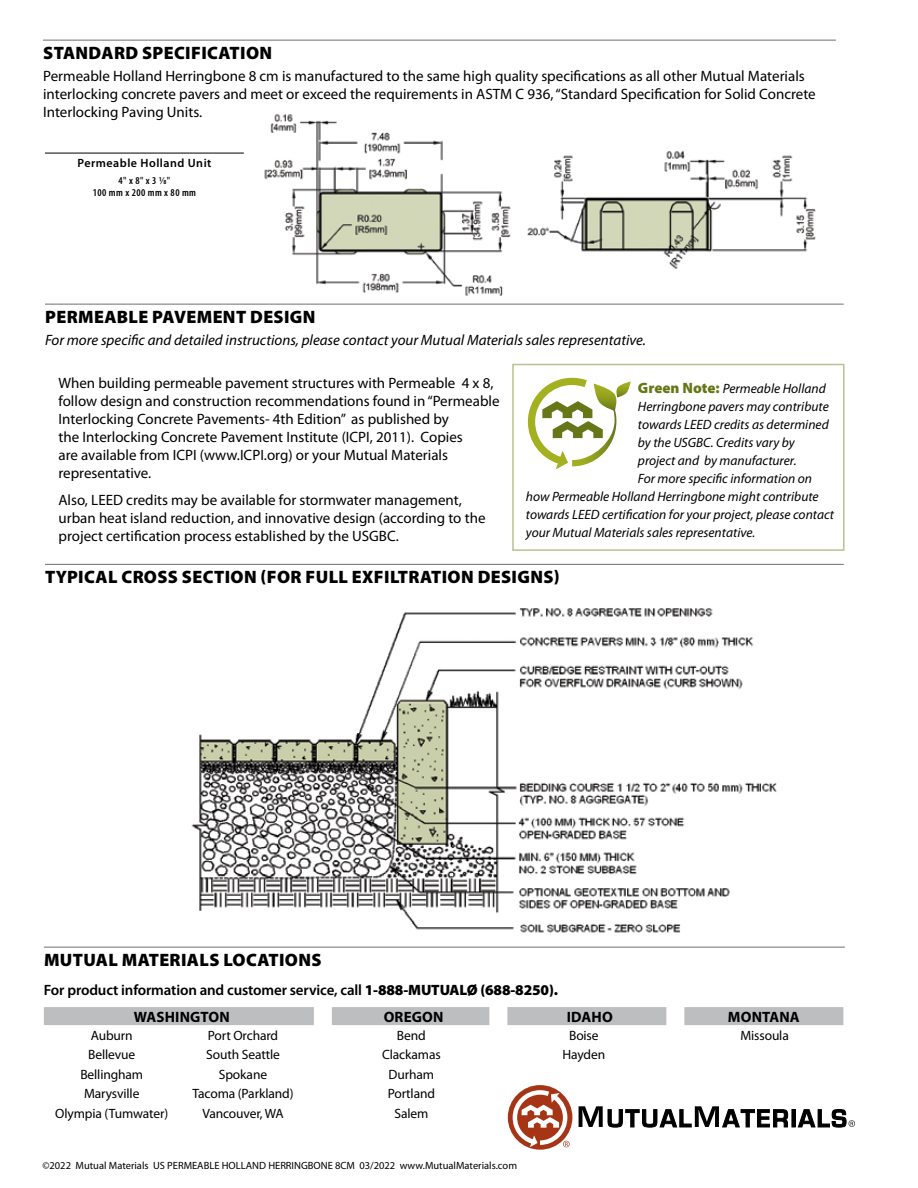
<style>
.page{position:relative;width:918px;height:1188px;background:#fff}
.page>*{position:absolute;margin:0;border:0;box-sizing:border-box;transform-origin:0 0}
.t1{font:900 18px "Myriad Pro";letter-spacing:.02em;color:#000}
.t2{font:15px/18px "Myriad Pro";color:#000}
.t3{font:italic 15px "Myriad Pro";color:#000}
.t4{font:600 15px/26.8px "Myriad Pro";letter-spacing:-.01em;color:#000}
.t5{font:700 15px "Myriad Pro";letter-spacing:.01em;color:#000}
.t6{font:italic 13.5px "Myriad Pro";color:#000}
.t7{font:13.5px "Myriad Pro";letter-spacing:-.01em;color:#000}
.t8{font:600 12px "Myriad Pro";letter-spacing:.04em;color:#000}
.t9{font:10.5px "Myriad Pro";color:#000}
.t10{font:600 condensed 10.5px/12.6px "Myriad Pro";letter-spacing:.04em;color:#000;text-align:center}
.s1{font-weight:900;font-style:normal;font-size:15px;color:#677718}
.s2{font-weight:900}
.s3{font-weight:700}
</style>
<div class="page">
<svg style="left:44px;top:1007px;width:799px;height:18px;background:#c0c2c4"></svg>
<hr style="left:44px;top:947px;width:801px;height:1px;background:#6d6e71">
<svg style="left:579px;top:1106px;width:209px;height:21px"></svg>
<div style="left:792px;top:1109px;width:3px;height:18px;border:1px solid #000"></div>
<svg style="left:798px;top:1109px;width:57px;height:18px"></svg>
<div style="left:508px;top:1085px;width:64px;height:65px;background:#a53515;border-radius:50%"></div>
<svg style="left:513px;top:1090px;width:57px;height:57px"></svg>
<hr style="left:45px;top:304px;width:799px;height:1px;background:#6d6e71">
<img style="left:191px;top:608px;width:586px;height:325px">
<hr style="left:45px;top:564px;width:799px;height:1px;background:#6d6e71">
<div style="left:512px;top:364px;width:332px;height:187px;border:2px solid #bac192"></div>
<svg style="left:528px;top:378px;width:103px;height:91px"></svg>
<hr style="left:45px;top:153px;width:199px;height:1px;background:#000">
<img style="left:264px;top:114px;width:247px;height:182px">
<img style="left:527px;top:151px;width:289px;height:118px">
<hr style="left:43px;top:40px;width:793px;height:1px;background:#6d6e71">
<p class="t1" style="left:43px;top:40px;width:230px">STANDARD SPECIFICATION</p>
<p class="t2" style="left:43px;top:67px;width:774px">Permeable Holland Herringbone 8 cm is manufactured to the same high quality specifications as all other Mutual Materials interlocking concrete pavers and meet or exceed the requirements in ASTM C 936, “Standard Specification for Solid Concrete<br>Interlocking Paving Units.</p>
<p class="t8" style="left:77px;top:155px;width:136px">Permeable Holland Unit</p>
<p class="t10" style="left:93px;top:174px;width:105px">4" x 8" x 3 1⁄8"<br>100 mm x 200 mm x 80 mm</p>
<p class="t1" style="left:45px;top:304px;width:272px">PERMEABLE PAVEMENT DESIGN</p>
<p class="t3" style="left:45px;top:331px;width:603px">For more specific and detailed instructions, please contact your Mutual Materials sales representative.</p>
<p class="t2" style="left:58px;top:373px;width:443px">When building permeable pavement structures with Permeable 4 x 8, follow design and construction recommendations found in “Permeable Interlocking Concrete Pavements- 4th Edition” as published by<br>the Interlocking Concrete Pavement Institute (ICPI, 2011). Copies<br>are available from ICPI (www.ICPI.org) or your Mutual Materials representative.</p>
<p class="t2" style="left:58px;top:490px;width:429px">Also, LEED credits may be available for stormwater management, urban heat island reduction, and innovative design (according to the project certification process established by the USGBC.</p>
<p class="t6" style="left:638px;top:380px;width:189px"><span class="s1">Green Note:</span> Permeable Holland</p>
<p class="t6" style="left:638px;top:398px;width:192px">Herringbone pavers may contribute</p>
<p class="t6" style="left:638px;top:416px;width:192px">towards LEED credits as determined</p>
<p class="t6" style="left:638px;top:434px;width:158px">by the USGBC. Credits vary by</p>
<p class="t6" style="left:638px;top:452px;width:160px">project and by manufacturer.</p>
<p class="t6" style="left:638px;top:470px;width:176px">For more specific information on</p>
<p class="t6" style="left:526px;top:488px;width:294px">how Permeable Holland Herringbone might contribute</p>
<p class="t6" style="left:526px;top:506px;width:310px">towards LEED certification for your project, please contact</p>
<p class="t6" style="left:526px;top:524px;width:231px">your Mutual Materials sales representative.</p>
<p class="t1" style="left:45px;top:565px;width:516px">TYPICAL CROSS SECTION (FOR FULL EXFILTRATION DESIGNS)</p>
<p class="t1" style="left:44px;top:947px;width:279px">MUTUAL MATERIALS LOCATIONS</p>
<p class="t4" style="left:134px;top:976px;width:426px;text-indent:-90px">For product information and customer service, call <span class="s2">1-888-MUTUALØ (688-8250).<br></span><span class="s3">WASHINGTON</span></p>
<p class="t5" style="left:384px;top:1007px;width:61px">OREGON</p>
<p class="t5" style="left:567px;top:1007px;width:48px">IDAHO</p>
<p class="t5" style="left:728px;top:1007px;width:73px">MONTANA</p>
<p class="t7" style="left:91px;top:1027px;width:43px">Auburn</p>
<p class="t7" style="left:208px;top:1027px;width:72px">Port Orchard</p>
<p class="t7" style="left:397px;top:1027px;width:30px">Bend</p>
<p class="t7" style="left:569px;top:1027px;width:31px">Boise</p>
<p class="t7" style="left:740px;top:1027px;width:50px">Missoula</p>
<p class="t7" style="left:88px;top:1047px;width:49px">Bellevue</p>
<p class="t7" style="left:206px;top:1047px;width:75px">South Seattle</p>
<p class="t7" style="left:382px;top:1047px;width:60px">Clackamas</p>
<p class="t7" style="left:563px;top:1047px;width:44px">Hayden</p>
<p class="t7" style="left:80px;top:1066px;width:64px">Bellingham</p>
<p class="t7" style="left:219px;top:1066px;width:50px">Spokane</p>
<p class="t7" style="left:389px;top:1066px;width:47px">Durham</p>
<p class="t7" style="left:84px;top:1086px;width:57px">Marysville</p>
<p class="t7" style="left:192px;top:1086px;width:103px">Tacoma (Parkland)</p>
<p class="t7" style="left:388px;top:1086px;width:49px">Portland</p>
<p class="t7" style="left:55px;top:1105px;width:114px">Olympia (Tumwater)</p>
<p class="t7" style="left:202px;top:1105px;width:83px">Vancouver, WA</p>
<p class="t7" style="left:394px;top:1105px;width:35px">Salem</p>
<p class="t9" style="left:42px;top:1159px;width:476px">©2022 Mutual Materials US PERMEABLE HOLLAND HERRINGBONE 8CM 03/2022 www.MutualMaterials.com</p>
</div>
